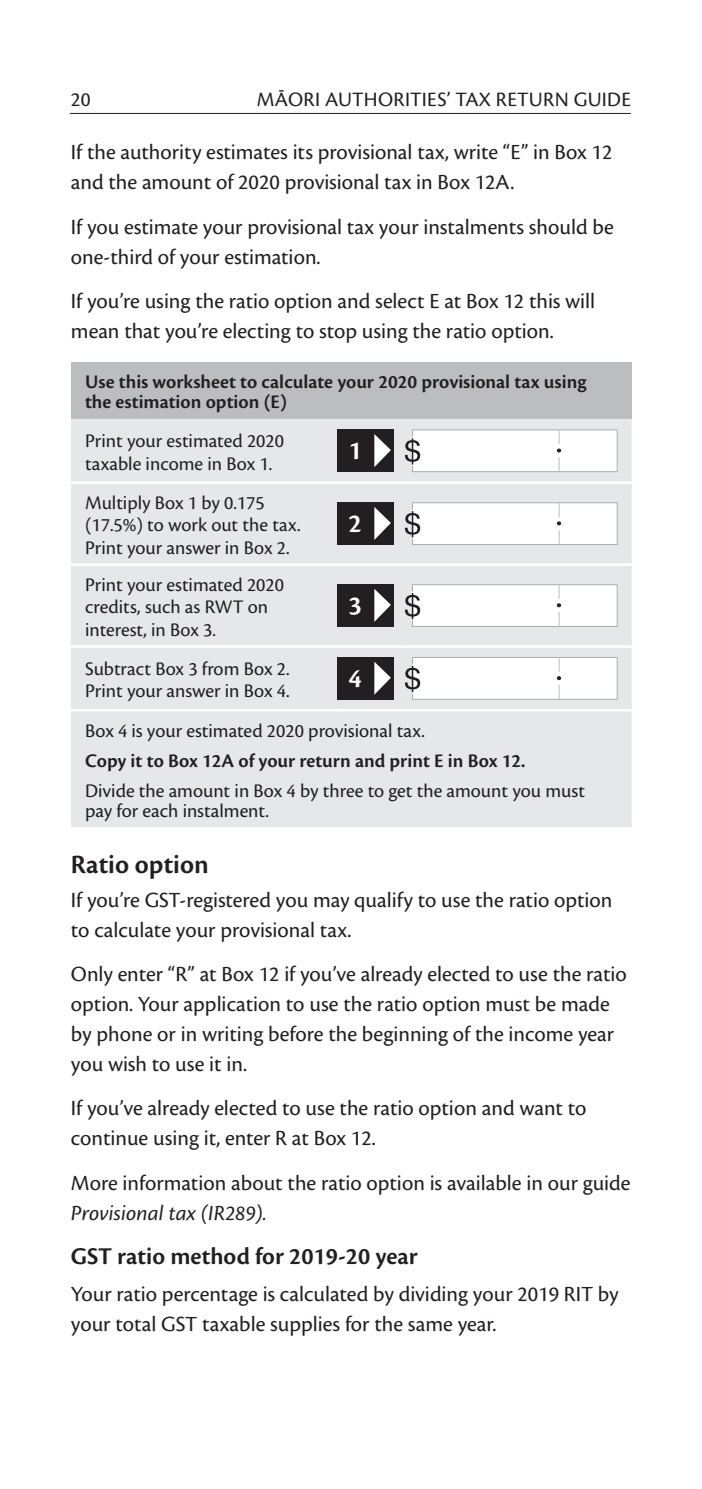
<style>
.page{position:relative;width:702px;height:1489px;background:#fff}
.page>*{position:absolute;margin:0;border:0;box-sizing:border-box;transform-origin:0 0}
.t1{font:600 27.5px "Cronos Pro";color:#231f20}
.t2{font:600 27.5px "Cronos Pro";color:#fff}
.t3{font:600 25px "Cronos Pro";color:#231f20}
.t4{font:22.5px/30px "Cronos Pro";color:#231f20}
.t5{font:italic 22.5px "Cronos Pro";letter-spacing:.005em;color:#231f20}
.t6{font:21.25px "Cronos Pro";letter-spacing:.015em;color:#231f20}
.t7{font:20px/22.5px "Cronos Pro";color:#231f20}
.t8{font:600 20px/20px "Cronos Pro";color:#231f20}
</style>
<div class="page">
<hr style="left:70px;top:113px;width:561px;height:1px;background:#231f20">
<div style="left:71px;top:362px;width:560px;height:57px;background:#bcbdc0"></div>
<div style="left:71px;top:419px;width:560px;height:408px;background:#e6e7e9"></div>
<hr style="left:71px;top:481px;width:266px;height:3px;background:#fff">
<hr style="left:337px;top:481px;width:68px;height:3px;background:#fff">
<hr style="left:405px;top:481px;width:226px;height:3px;background:#fff">
<hr style="left:71px;top:563px;width:266px;height:3px;background:#fff">
<hr style="left:337px;top:563px;width:68px;height:3px;background:#fff">
<hr style="left:405px;top:563px;width:226px;height:3px;background:#fff">
<hr style="left:71px;top:645px;width:266px;height:2px;background:#fff">
<hr style="left:337px;top:645px;width:68px;height:2px;background:#fff">
<hr style="left:405px;top:645px;width:226px;height:2px;background:#fff">
<hr style="left:71px;top:709px;width:266px;height:2px;background:#fff">
<hr style="left:337px;top:709px;width:68px;height:2px;background:#fff">
<hr style="left:405px;top:709px;width:226px;height:2px;background:#fff">
<div style="left:337px;top:429px;width:56px;height:43px;background:#231f20"></div>
<svg style="left:374px;top:434px;width:17px;height:33px"></svg>
<div style="left:412px;top:429px;width:205px;height:43px;background:#fff;border:1px solid #acadb1"></div>
<svg style="left:405px;top:437px;width:15px;height:29px"></svg>
<svg style="left:557px;top:430px;width:4px;height:41px"></svg>
<div style="left:337px;top:502px;width:56px;height:43px;background:#231f20"></div>
<svg style="left:374px;top:507px;width:17px;height:33px"></svg>
<div style="left:412px;top:502px;width:205px;height:43px;background:#fff;border:1px solid #acadb1"></div>
<hr style="left:412px;top:509px;width:1px;height:30px;background:#fff">
<svg style="left:405px;top:511px;width:15px;height:26px"></svg>
<svg style="left:557px;top:502px;width:4px;height:42px"></svg>
<div style="left:337px;top:584px;width:56px;height:42px;background:#231f20"></div>
<svg style="left:374px;top:589px;width:17px;height:33px"></svg>
<div style="left:412px;top:584px;width:205px;height:42px;background:#fff;border:1px solid #acadb1"></div>
<svg style="left:405px;top:591px;width:15px;height:29px"></svg>
<svg style="left:557px;top:584px;width:4px;height:42px"></svg>
<div style="left:337px;top:657px;width:56px;height:42px;background:#231f20"></div>
<svg style="left:374px;top:661px;width:17px;height:33px"></svg>
<div style="left:412px;top:657px;width:205px;height:42px;background:#fff;border:1px solid #acadb1"></div>
<svg style="left:405px;top:664px;width:15px;height:29px"></svg>
<svg style="left:557px;top:657px;width:4px;height:42px"></svg>
<p class="t6" style="left:71px;top:87px;width:21px">20</p>
<p class="t6" style="left:257px;top:87px;width:376px">MĀORI AUTHORITIES’ TAX RETURN GUIDE</p>
<p class="t4" style="left:71px;top:137px;width:543px">If the authority estimates its provisional tax, write “E” in Box 12 and the amount of 2020 provisional tax in Box 12A.</p>
<p class="t4" style="left:71px;top:212px;width:544px">If you estimate your provisional tax your instalments should be one-third of your estimation.</p>
<p class="t4" style="left:71px;top:286px;width:525px">If you’re using the ratio option and select E at Box 12 this will mean that you’re electing to stop using the ratio option.</p>
<p class="t8" style="left:85px;top:372px;width:503px">Use this worksheet to calculate your 2020 provisional tax using the estimation option (E)</p>
<p class="t7" style="left:85px;top:430px;width:200px">Print your estimated 2020 taxable income in Box 1.</p>
<p class="t2" style="left:348px;top:435px;width:15px">1</p>
<p class="t7" style="left:85px;top:491px;width:217px">Multiply Box 1 by 0.175 (17.5%) to work out the tax.<br>Print your answer in Box 2.</p>
<p class="t2" style="left:348px;top:508px;width:15px">2</p>
<p class="t7" style="left:85px;top:573px;width:200px">Print your estimated 2020 credits, such as RWT on interest, in Box 3.</p>
<p class="t2" style="left:348px;top:589px;width:15px">3</p>
<p class="t7" style="left:85px;top:657px;width:206px">Subtract Box 3 from Box 2.<br>Print your answer in Box 4.</p>
<p class="t2" style="left:348px;top:662px;width:15px">4</p>
<p class="t7" style="left:85px;top:719px;width:341px">Box 4 is your estimated 2020 provisional tax.</p>
<p class="t8" style="left:85px;top:750px;width:442px">Copy it to Box 12A of your return and print E in Box 12.</p>
<p class="t7" style="left:85px;top:780px;width:501px;line-height:20px">Divide the amount in Box 4 by three to get the amount you must pay for each instalment.</p>
<p class="t1" style="left:71px;top:849px;width:139px">Ratio option</p>
<p class="t4" style="left:71px;top:884px;width:543px">If you’re GST-registered you may qualify to use the ratio option to calculate your provisional tax.</p>
<p class="t4" style="left:71px;top:959px;width:557px">Only enter “R” at Box 12 if you’ve already elected to use the ratio option. Your application to use the ratio option must be made by phone or in writing before the beginning of the income year you wish to use it in.</p>
<p class="t4" style="left:71px;top:1093px;width:517px">If you’ve already elected to use the ratio option and want to continue using it, enter R at Box 12.</p>
<p class="t4" style="left:71px;top:1167px;width:561px">More information about the ratio option is available in our guide</p>
<p class="t5" style="left:71px;top:1199px;width:197px">Provisional tax (IR289).</p>
<p class="t3" style="left:71px;top:1241px;width:348px">GST ratio method for 2019-20 year</p>
<p class="t4" style="left:71px;top:1278px;width:549px">Your ratio percentage is calculated by dividing your 2019 RIT by your total GST taxable supplies for the same year.</p>
</div>
